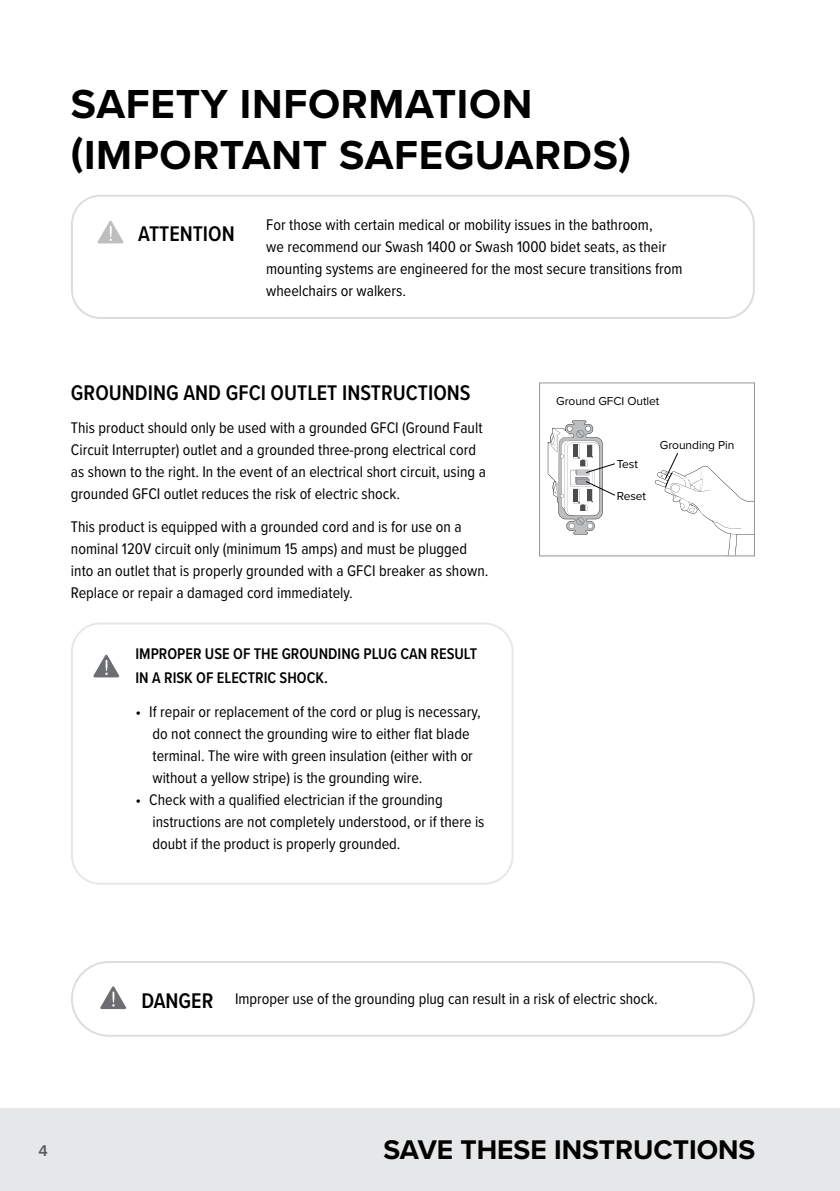
<style>
.page{position:relative;width:840px;height:1191px;background:#fff}
.page>*{position:absolute;margin:0;border:0;box-sizing:border-box;transform-origin:0 0}
.t1{font:700 42px/50.4px "Proxima Nova";letter-spacing:.015em;color:#000}
.t2{font:700 28px "Proxima Nova";color:#000}
.t3{font:600 22px "Proxima Nova Cond";color:#000}
.t4{font:16px/22px "Proxima Nova Cond";color:#000}
.t5{font:600 16px/24px "Proxima Nova Cond";color:#000}
.t6{font:600 16px "Proxima Nova";color:#58595b}
.t7{font:12px "Proxima Nova";letter-spacing:-.005em;color:#000}
.s1{font-weight:600;font-size:22px}
</style>
<div class="page">
<div style="left:0;top:0;width:839px;height:1191px;background:#e6e7e8"></div>
<hr style="left:839px;top:0;width:1px;height:1191px;background:#e6e7e8">
<div style="left:0;top:0;width:839px;height:1107px;background:#fff"></div>
<div style="left:539px;top:382px;width:215px;height:174px;border:1px solid #939598"></div>
<div style="left:71px;top:622px;width:442px;height:262px;border:2px solid #e6e7e8;border-radius:28px"></div>
<svg style="left:98px;top:221px;width:25px;height:22px"></svg>
<svg style="left:654px;top:452px;width:100px;height:104px"></svg>
<svg style="left:547px;top:420px;width:68px;height:114px"></svg>
<svg style="left:93px;top:655px;width:26px;height:22px"></svg>
<div style="left:71px;top:195px;width:683px;height:124px;border:2px solid #dcddde;border-radius:28px"></div>
<svg style="left:100px;top:986px;width:26px;height:23px"></svg>
<div style="left:71px;top:961px;width:683px;height:75px;border:2px solid #dcddde;border-radius:37px"></div>
<h1 class="t1" style="left:71px;top:78px;width:561px">SAFETY INFORMATION (IMPORTANT SAFEGUARDS)</h1>
<h3 class="t3" style="left:138px;top:217px;width:98px">ATTENTION</h3>
<p class="t4" style="left:266px;top:213px;width:417px">For those with certain medical or mobility issues in the bathroom,<br>we recommend our Swash 1400 or Swash 1000 bidet seats, as their mounting systems are engineered for the most secure transitions from wheelchairs or walkers.</p>
<h3 class="t3" style="left:71px;top:376px;width:401px">GROUNDING AND GFCI OUTLET INSTRUCTIONS</h3>
<p class="t4" style="left:71px;top:415px;width:416px">This product should only be used with a grounded GFCI (Ground Fault Circuit Interrupter) outlet and a grounded three-prong electrical cord as shown to the right. In the event of an electrical short circuit, using a grounded GFCI outlet reduces the risk of electric shock.</p>
<p class="t4" style="left:71px;top:515px;width:419px">This product is equipped with a grounded cord and is for use on a nominal 120V circuit only (minimum 15 amps) and must be plugged into an outlet that is properly grounded with a GFCI breaker as shown.<br>Replace or repair a damaged cord immediately.</p>
<p class="t5" style="left:135px;top:641px;width:343px">IMPROPER USE OF THE GROUNDING PLUG CAN RESULT<br>IN A RISK OF ELECTRIC SHOCK.</p>
<p class="t4" style="left:152px;top:700px;width:329px;text-indent:-17px">• If repair or replacement of the cord or plug is necessary, do not connect the grounding wire to either flat blade terminal. The wire with green insulation (either with or without a yellow stripe) is the grounding wire.</p>
<p class="t4" style="left:152px;top:788px;width:333px;text-indent:-17px">• Check with a qualified electrician if the grounding instructions are not completely understood, or if there is doubt if the product is properly grounded.</p>
<p class="t7" style="left:556px;top:392px;width:105px">Ground GFCI Outlet</p>
<p class="t7" style="left:616px;top:455px;width:23px">Test</p>
<p class="t7" style="left:616px;top:487px;width:31px">Reset</p>
<p class="t7" style="left:659px;top:436px;width:76px">Grounding Pin</p>
<p class="t6" style="left:38px;top:1139px;width:11px">4</p>
<p class="t4" style="left:141px;top:987px;width:517px"><span class="s1">DANGER</span> Improper use of the grounding plug can result in a risk of electric shock.</p>
<h2 class="t2" style="left:383px;top:1129px;width:373px">SAVE THESE INSTRUCTIONS</h2>
</div>
